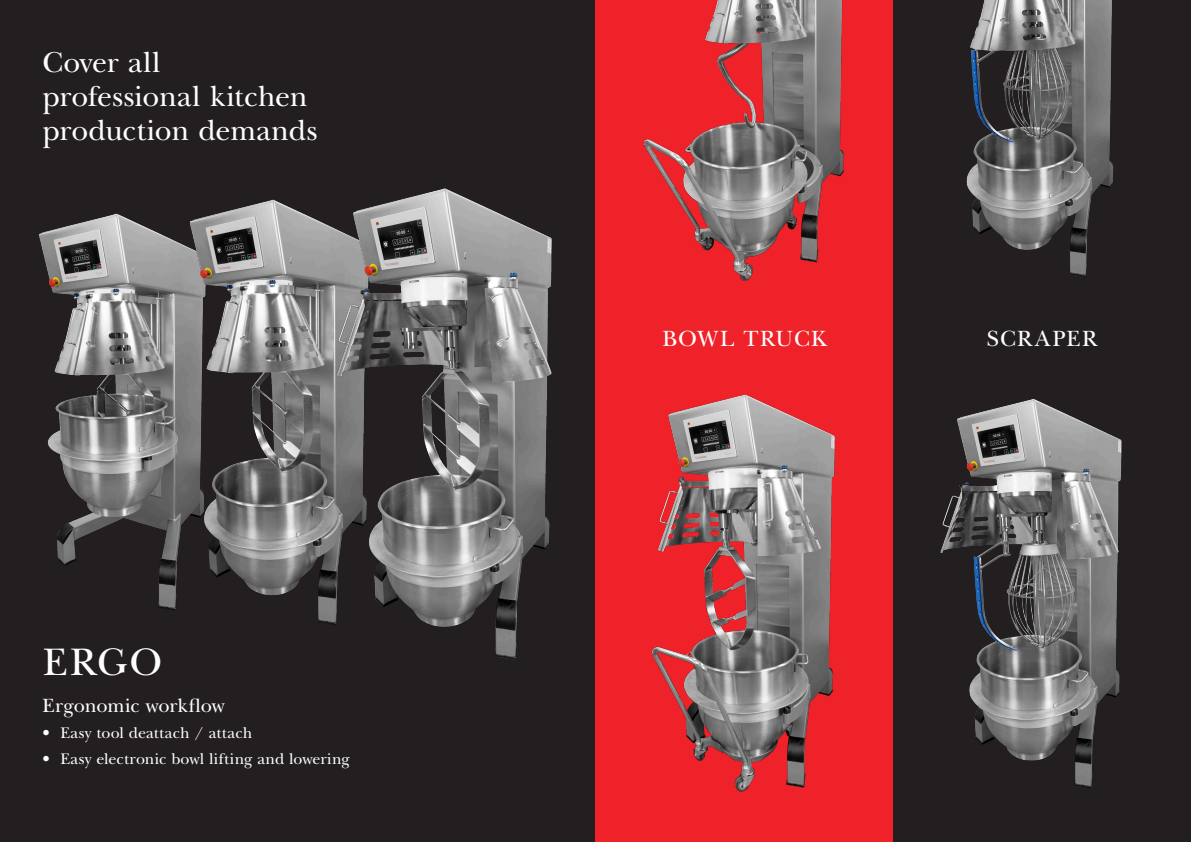
<style>
.page{position:relative;width:1191px;height:842px;background:#231f20}
.page>*{position:absolute;margin:0;border:0;box-sizing:border-box;transform-origin:0 0}
.t1{font:40px "New Baskerville ITC Pro";color:#fff}
.t2{font:30px/34px "New Baskerville ITC Pro";letter-spacing:-.005em;color:#fff}
.t3{font:23px "New Baskerville ITC Pro";letter-spacing:.055em;color:#fff}
.t4{font:20px "New Baskerville ITC Pro";letter-spacing:-.005em;color:#fff}
.t5{font:16px "New Baskerville ITC Pro";letter-spacing:.01em;color:#fff}
</style>
<div class="page">
<img style="left:966px;top:0;width:148px;height:277px">
<img style="left:940px;top:399px;width:182px;height:389px">
<img style="left:39px;top:213px;width:99px;height:353px">
<img style="left:138px;top:199px;width:160px;height:411px">
<img style="left:298px;top:188px;width:254px;height:472px">
<div style="left:595px;top:0;width:298px;height:842px;background:#ee2228"></div>
<img style="left:643px;top:0;width:201px;height:281px">
<img style="left:652px;top:394px;width:183px;height:398px">
<p class="t2" style="left:43px;top:46px;width:277px">Cover all professional kitchen production demands</p>
<p class="t1" style="left:43px;top:639px;width:120px">ERGO</p>
<p class="t4" style="left:43px;top:694px;width:183px">Ergonomic workflow</p>
<p class="t5" style="left:43px;top:723px;width:211px">• Easy tool deattach / attach</p>
<p class="t5" style="left:43px;top:749px;width:309px">• Easy electronic bowl lifting and lowering</p>
<p class="t3" style="left:662px;top:325px;width:165px">BOWL TRUCK</p>
<p class="t3" style="left:987px;top:325px;width:112px">SCRAPER</p>
</div>
